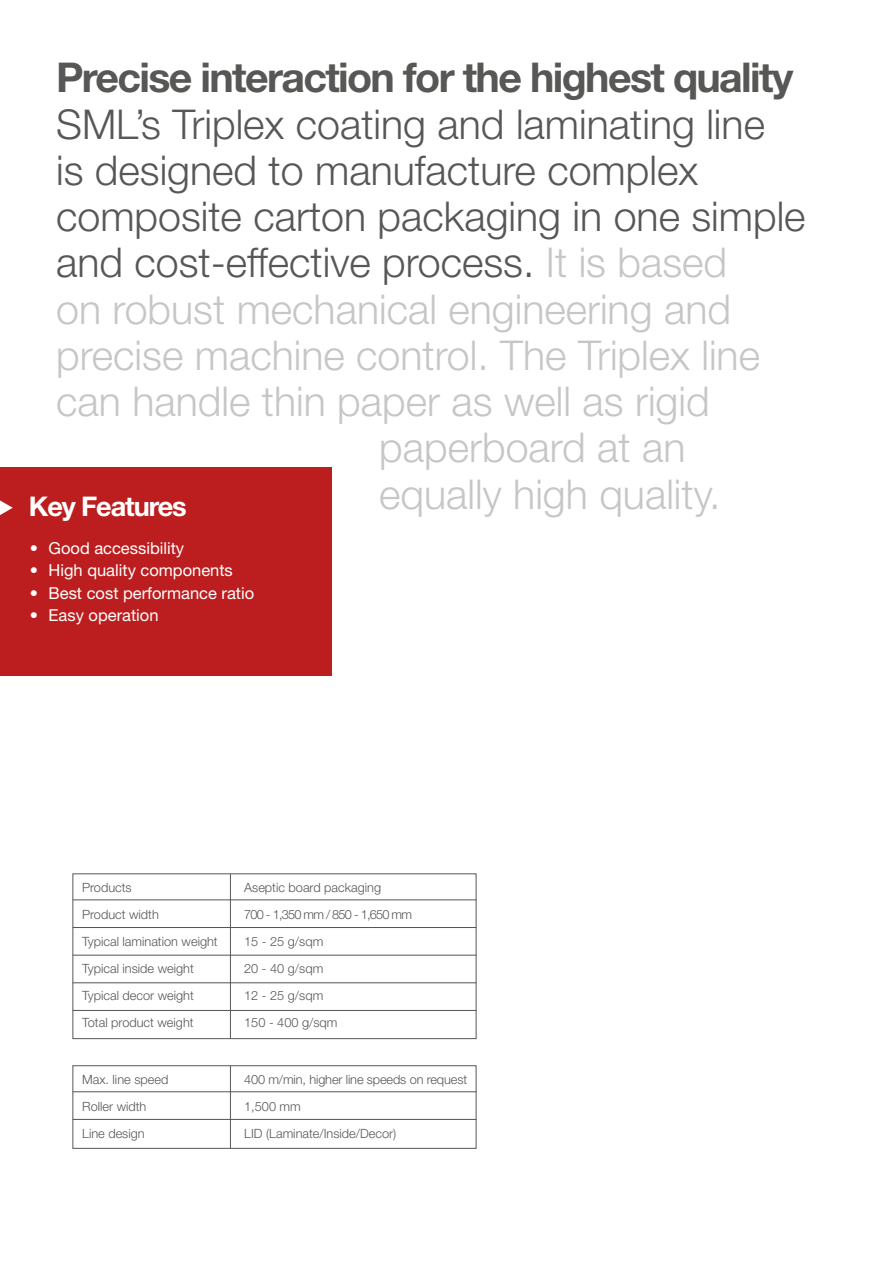
<style>
.page{position:relative;width:893px;height:1263px;background:#fff}
.page>*{position:absolute;margin:0;border:0;box-sizing:border-box;transform-origin:0 0}
.t1{font:300 41.1px "Helvetica Neue LT Std";color:#575756}
.t2{font:300 41.1px "Helvetica Neue LT Std";color:#c6c6c6}
.t3{font:700 41.1px "Helvetica Neue LT Std";letter-spacing:-.04em;color:#575756}
.t4{font:700 27.15px "Helvetica Neue LT Std";letter-spacing:-.04em;color:#fff}
.t5{font:16.5px "Helvetica Neue LT Std";color:#fff}
.t6{font:300 12.75px "Helvetica Neue LT Std";color:#575756}
.t7{font:300 12.75px "Helvetica Neue LT Std";letter-spacing:-.06em;color:#575756}
.s1{color:#c6c6c6}
</style>
<div class="page">
<div style="left:0;top:468px;width:331px;height:208px;background:#bc1d1e"></div>
<svg style="left:0;top:500px;width:13px;height:15px"></svg>
<div style="left:73px;top:874px;width:403px;height:165px;border:1px solid #575756"></div>
<hr style="left:73px;top:900px;width:403px;height:1px;background:#505456">
<hr style="left:230px;top:874px;width:1px;height:165px;background:#575756">
<hr style="left:73px;top:927px;width:403px;height:1px;background:#505456">
<hr style="left:73px;top:955px;width:403px;height:1px;background:#505456">
<hr style="left:73px;top:982px;width:403px;height:1px;background:#505456">
<hr style="left:73px;top:1010px;width:403px;height:1px;background:#505456">
<div style="left:73px;top:1065px;width:403px;height:83px;border:1px solid #575756"></div>
<hr style="left:73px;top:1091px;width:403px;height:1px;background:#505456">
<hr style="left:230px;top:1065px;width:1px;height:83px;background:#575756">
<hr style="left:73px;top:1119px;width:403px;height:1px;background:#505456">
<h1 class="t3" style="left:56px;top:52px;width:739px">Precise interaction for the highest quality</h1>
<h1 class="t1" style="left:56px;top:99px;width:710px">SML’s Triplex coating and laminating line</h1>
<h1 class="t1" style="left:56px;top:145px;width:643px">is designed to manufacture complex</h1>
<h1 class="t1" style="left:56px;top:191px;width:751px">composite carton packaging in one simple</h1>
<h1 class="t1" style="left:56px;top:238px;width:672px">and cost-effective process. <span class="s1">It is based</span></h1>
<h1 class="t2" style="left:56px;top:284px;width:676px">on robust mechanical engineering and</h1>
<h1 class="t2" style="left:56px;top:330px;width:705px">precise machine control. The Triplex line</h1>
<h1 class="t2" style="left:56px;top:376px;width:655px">can handle thin paper as well as rigid</h1>
<h1 class="t2" style="left:379px;top:423px;width:308px">paperboard at an</h1>
<h1 class="t2" style="left:379px;top:469px;width:343px">equally high quality.</h1>
<h2 class="t4" style="left:29px;top:489px;width:159px">Key Features</h2>
<p class="t5" style="left:30px;top:538px;width:156px">• Good accessibility</p>
<p class="t5" style="left:30px;top:560px;width:204px">• High quality components</p>
<p class="t5" style="left:30px;top:583px;width:226px">• Best cost performance ratio</p>
<p class="t5" style="left:30px;top:605px;width:130px">• Easy operation</p>
<p class="t6" style="left:82px;top:880px;width:51px">Products</p>
<p class="t6" style="left:244px;top:880px;width:138px">Aseptic board packaging</p>
<p class="t6" style="left:82px;top:907px;width:78px">Product width</p>
<p class="t7" style="left:244px;top:907px;width:169px">700 - 1,350 mm / 850 - 1,650 mm</p>
<p class="t6" style="left:82px;top:934px;width:137px">Typical lamination weight</p>
<p class="t6" style="left:244px;top:934px;width:81px">15 - 25 g/sqm</p>
<p class="t6" style="left:82px;top:961px;width:113px">Typical inside weight</p>
<p class="t6" style="left:244px;top:961px;width:81px">20 - 40 g/sqm</p>
<p class="t6" style="left:82px;top:988px;width:113px">Typical decor weight</p>
<p class="t6" style="left:244px;top:988px;width:81px">12 - 25 g/sqm</p>
<p class="t6" style="left:82px;top:1015px;width:113px">Total product weight</p>
<p class="t6" style="left:244px;top:1015px;width:95px">150 - 400 g/sqm</p>
<p class="t6" style="left:82px;top:1072px;width:88px">Max. line speed</p>
<p class="t6" style="left:244px;top:1072px;width:224px">400 m/min, higher line speeds on request</p>
<p class="t6" style="left:82px;top:1099px;width:66px">Roller width</p>
<p class="t6" style="left:244px;top:1099px;width:58px">1,500 mm</p>
<p class="t6" style="left:82px;top:1126px;width:64px">Line design</p>
<p class="t6" style="left:244px;top:1126px;width:154px">LID (Laminate/Inside/Decor)</p>
</div>
